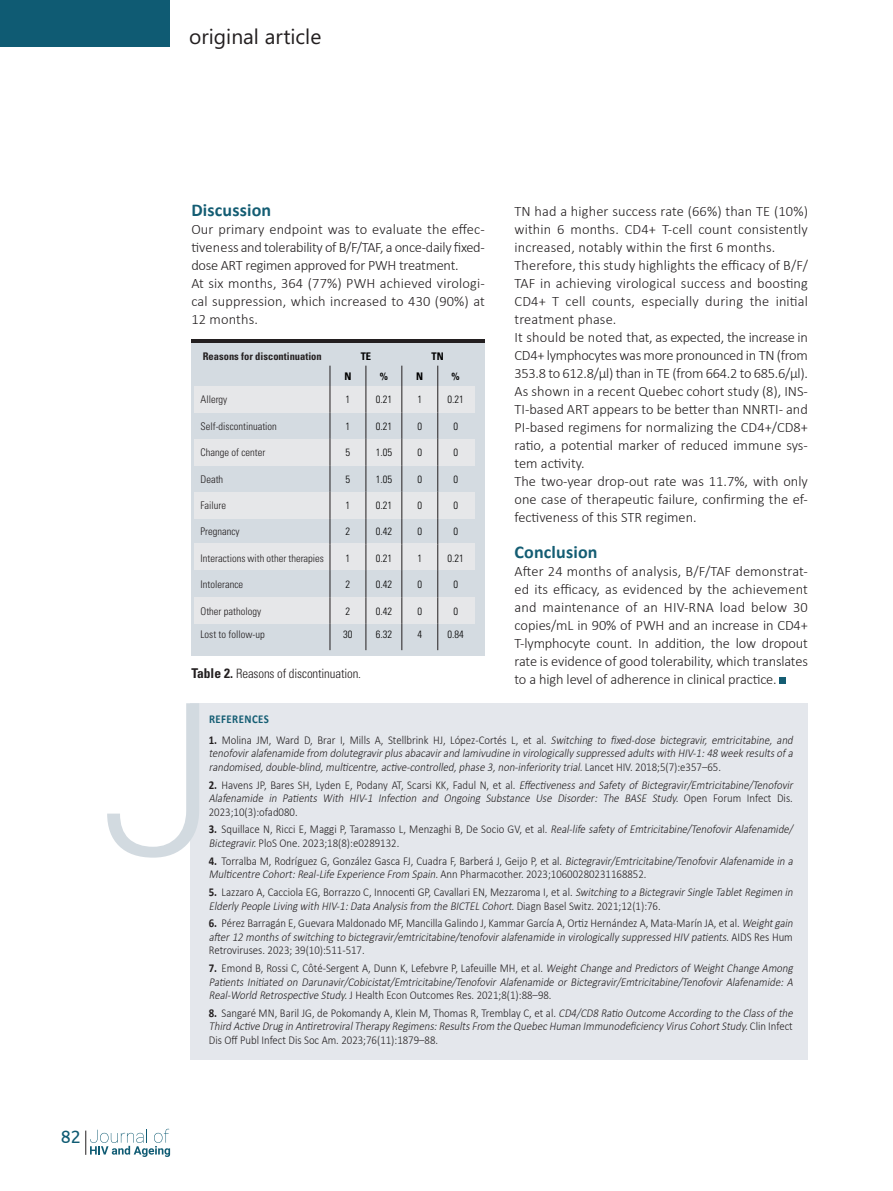
<style>
.page{position:relative;width:893px;height:1191px;background:#fff}
.page>*{position:absolute;margin:0;border:0;box-sizing:border-box;transform-origin:0 0}
.t1{font:21px "Segoe WP";color:#231f20}
.t2{font:700 18px "Calibri";letter-spacing:.01em;color:#145d73}
.t3{font:18px "Ubuntu";color:#0f5b73}
.t4{font:300 14.4px/18px "Calibri";color:#231f20;text-align:justify}
.t5{font:300 condensed 12.9px "Univers";letter-spacing:-.01em;color:#231f20}
.t6{font:italic 300 12px/13.5px "Calibri";color:#231f20;scale:.9 1}
.t7{font:300 12px/13.5px "Calibri";color:#231f20;scale:.9 1}
.t8{font:700 12px "Calibri";letter-spacing:.04em;color:#145d73;scale:.9 1}
.t9{font:300 condensed 10.5px "Univers";color:#231f20}
.t10{font:300 condensed 10.5px "Univers";color:#000}
.t11{font:700 condensed 10.5px "Univers";color:#231f20}
.t12{font:700 condensed 10.5px "Univers";color:#000}
.s1{font-weight:700;font-size:13.5px}
.s2{font-weight:700;font-style:normal}
.s3{font-style:normal}
.s4{font-weight:700}
.s5{font-style:italic}
</style>
<div class="page">
<div style="left:0;top:0;width:170px;height:47px;background:#0f5b73"></div>
<svg style="left:85px;top:1128px;width:85px;height:29px"></svg>
<div style="left:191px;top:343px;width:294px;height:313px;background:#d4dbe1"></div>
<div style="left:194px;top:386px;width:281px;height:26px;background:#e6e7e9"></div>
<div style="left:194px;top:439px;width:281px;height:27px;background:#e6e7e9"></div>
<div style="left:194px;top:492px;width:281px;height:26px;background:#e6e7e9"></div>
<div style="left:194px;top:543px;width:281px;height:27px;background:#e6e7e9"></div>
<div style="left:194px;top:597px;width:281px;height:27px;background:#e6e7e9"></div>
<hr style="left:191px;top:339px;width:294px;height:4px;background:#231f20">
<div style="left:191px;top:703px;width:617px;height:357px;background:#e4e7ec"></div>
<svg style="left:107px;top:703px;width:92px;height:154px"></svg>
<div style="left:780px;top:677px;width:6px;height:7px;background:#145d73"></div>
<svg style="left:330px;top:366px;width:1px;height:284px"></svg>
<svg style="left:366px;top:366px;width:1px;height:284px"></svg>
<svg style="left:402px;top:366px;width:1px;height:284px"></svg>
<svg style="left:437px;top:366px;width:1px;height:284px"></svg>
<h2 class="t3" style="left:61px;top:1125px;width:22px">34</h2>
<p class="t3" style="left:61px;top:1125px;width:22px">82</p>
<p class="t1" style="left:189px;top:22px;width:134px">original article</p>
<p class="t2" style="left:191px;top:197px;width:81px">Discussion</p>
<p class="t4" style="left:191px;top:220px;width:295px">Our primary endpoint was to evaluate the effec&shy;tiveness and tolerability of B/F/TAF, a once-daily fixed&shy;dose ART regimen approved for PWH treatment.</p>
<p class="t4" style="left:191px;top:274px;width:295px">At six months, 364 (77%) PWH achieved virologi&shy;cal suppression, which increased to 430 (90%) at 12 months.</p>
<p class="t11" style="left:203px;top:349px;width:120px">Reasons for discontinuation</p>
<p class="t12" style="left:361px;top:349px;width:12px">TE</p>
<p class="t12" style="left:432px;top:349px;width:14px">TN</p>
<p class="t12" style="left:344px;top:370px;width:9px">N</p>
<p class="t12" style="left:380px;top:370px;width:10px">%</p>
<p class="t12" style="left:416px;top:370px;width:9px">N</p>
<p class="t12" style="left:452px;top:370px;width:10px">%</p>
<p class="t9" style="left:201px;top:393px;width:28px">Allergy</p>
<p class="t10" style="left:346px;top:393px;width:6px">1</p>
<p class="t10" style="left:376px;top:393px;width:18px">0.21</p>
<p class="t10" style="left:417px;top:393px;width:6px">1</p>
<p class="t10" style="left:448px;top:393px;width:18px">0.21</p>
<p class="t9" style="left:201px;top:420px;width:78px">Self-discontinuation</p>
<p class="t10" style="left:346px;top:420px;width:6px">1</p>
<p class="t10" style="left:376px;top:420px;width:18px">0.21</p>
<p class="t10" style="left:417px;top:420px;width:6px">0</p>
<p class="t10" style="left:453px;top:420px;width:6px">0</p>
<p class="t9" style="left:201px;top:446px;width:66px">Change of center</p>
<p class="t10" style="left:346px;top:446px;width:6px">5</p>
<p class="t10" style="left:376px;top:446px;width:18px">1.05</p>
<p class="t10" style="left:417px;top:446px;width:6px">0</p>
<p class="t10" style="left:453px;top:446px;width:6px">0</p>
<p class="t9" style="left:201px;top:472px;width:24px">Death</p>
<p class="t10" style="left:346px;top:472px;width:6px">5</p>
<p class="t10" style="left:376px;top:472px;width:18px">1.05</p>
<p class="t10" style="left:417px;top:472px;width:6px">0</p>
<p class="t10" style="left:453px;top:472px;width:6px">0</p>
<p class="t9" style="left:201px;top:499px;width:27px">Failure</p>
<p class="t10" style="left:346px;top:499px;width:6px">1</p>
<p class="t10" style="left:376px;top:499px;width:18px">0.21</p>
<p class="t10" style="left:417px;top:499px;width:6px">0</p>
<p class="t10" style="left:453px;top:499px;width:6px">0</p>
<p class="t9" style="left:201px;top:525px;width:41px">Pregnancy</p>
<p class="t10" style="left:346px;top:525px;width:6px">2</p>
<p class="t10" style="left:376px;top:525px;width:18px">0.42</p>
<p class="t10" style="left:417px;top:525px;width:6px">0</p>
<p class="t10" style="left:453px;top:525px;width:6px">0</p>
<p class="t9" style="left:201px;top:552px;width:125px">Interactions with other therapies</p>
<p class="t10" style="left:346px;top:552px;width:6px">1</p>
<p class="t10" style="left:376px;top:552px;width:18px">0.21</p>
<p class="t10" style="left:417px;top:552px;width:6px">1</p>
<p class="t10" style="left:448px;top:552px;width:18px">0.21</p>
<p class="t9" style="left:201px;top:578px;width:44px">Intolerance</p>
<p class="t10" style="left:346px;top:578px;width:6px">2</p>
<p class="t10" style="left:376px;top:578px;width:18px">0.42</p>
<p class="t10" style="left:417px;top:578px;width:6px">0</p>
<p class="t10" style="left:453px;top:578px;width:6px">0</p>
<p class="t9" style="left:201px;top:604px;width:62px">Other pathology</p>
<p class="t10" style="left:346px;top:604px;width:6px">2</p>
<p class="t10" style="left:376px;top:604px;width:18px">0.42</p>
<p class="t10" style="left:417px;top:604px;width:6px">0</p>
<p class="t10" style="left:453px;top:604px;width:6px">0</p>
<p class="t9" style="left:201px;top:628px;width:66px">Lost to follow-up</p>
<p class="t10" style="left:343px;top:628px;width:11px">30</p>
<p class="t10" style="left:376px;top:628px;width:18px">6.32</p>
<p class="t10" style="left:417px;top:628px;width:6px">4</p>
<p class="t10" style="left:448px;top:628px;width:18px">0.84</p>
<p class="t5" style="left:191px;top:665px;width:171px"><span class="s1">Table 2.</span> Reasons of discontinuation.</p>
<p class="t4" style="left:514px;top:202px;width:295px">TN had a higher success rate (66%) than TE (10%) within 6 months. CD4+ T-cell count consistently increased, notably within the first 6 months.</p>
<p class="t4" style="left:514px;top:256px;width:295px">Therefore, this study highlights the efficacy of B/F/ TAF in achieving virological success and boosting CD4+ T cell counts, especially during the initial treatment phase.</p>
<p class="t4" style="left:514px;top:328px;width:295px">It should be noted that, as expected, the increase in CD4+ lymphocytes was more pronounced in TN (from 353.8 to 612.8/μl) than in TE (from 664.2 to 685.6/μl).</p>
<p class="t4" style="left:514px;top:382px;width:295px">As shown in a recent Quebec cohort study (8), INS-TI-based ART appears to be better than NNRTI- and PI-based regimens for normalizing the CD4+/CD8+ ratio, a potential marker of reduced immune sys&shy;tem activity.</p>
<p class="t4" style="left:514px;top:472px;width:295px">The two-year drop-out rate was 11.7%, with only one case of therapeutic failure, confirming the ef&shy;fectiveness of this STR regimen.</p>
<p class="t2" style="left:514px;top:539px;width:85px">Conclusion</p>
<p class="t4" style="left:514px;top:562px;width:295px">After 24 months of analysis, B/F/TAF demonstrat&shy;ed its efficacy, as evidenced by the achievement and maintenance of an HIV-RNA load below 30 copies/mL in 90% of PWH and an increase in CD4+ T-lymphocyte count. In addition, the low dropout rate is evidence of good tolerability, which translates to a high level of adherence in clinical practice.</p>
<p class="t8" style="left:209px;top:710px;width:68px">REFERENCES</p>
<p class="t6" style="left:209px;top:733px;width:653px;text-align:justify"><span class="s2">1.</span> <span class="s3">Molina JM, Ward D, Brar I, Mills A, Stellbrink HJ, López-Cortés L, et al.</span> Switching to fixed-dose bictegravir, emtricitabine, and tenofoviralafenamide from dolutegravirplusabacavirand lamivudine in virologicallysuppressed adultswith HIV-1:48 weekresultsofa randomised,double-blind,multicentre,active-controlled,phase 3,non-inferioritytrial.<span class="s3">L a n c e t H I V. 2 0 1 8 ; 5 ( 7 ) : e 3 5 7–6 5 .</span></p>
<p class="t6" style="left:209px;top:778px;width:653px"><span class="s2">2 .</span> <span class="s3">H a v e n s J P, B a re s S H , Ly d e n E , P o d a n y AT, S c a rs i K K, F a d u l N , e t a l .</span> Effectiveness and Safety of Bictegravir/Emtricitabine/Tenofovir<br>Alafenamide in Patients With HIV-1 Infection and Ongoing Substance Use Disorder: The BASE Study. <span class="s3">O p e n F o r u m I n fe c t D i s .<br>2023;10(3):ofad080.</span></p>
<p class="t7" style="left:209px;top:822px;width:653px"><span class="s4">3.</span> Squillace N, Ricci E, Maggi P, Taramasso L, Menzaghi B, De Socio GV, et al. <span class="s5">Real-life safetyofEmtricitabine/TenofovirAlafenamide/<br>Bictegravir.</span>PloS One. 2023;18(8):e0289132.</p>
<p class="t7" style="left:209px;top:854px;width:653px"><span class="s4">4.</span> Torralba M, Rodríguez G, González Gasca FJ, Cuadra F, Barberá J, Geijo P, et al. <span class="s5">Bictegravir/Emtricitabine/TenofovirAlafenamide in a<br>Multicentre Cohort:Real-Life Experience From Spain.</span>A n n P h a r m a cot h e r. 2 0 2 3 ; 1 0 600 2 80 2 3 1 1 688 5 2 .</p>
<p class="t6" style="left:209px;top:885px;width:653px"><span class="s2">5.</span> <span class="s3">Lazzaro A, Cacciola EG, Borrazzo C, Innocenti GP, Cavallari EN, Mezzaroma I, et al.</span> Switching to a BictegravirSingle TabletRegimen in<br>ElderlyPeople Living with HIV-1:Data Analysisfrom the BICTELCohort.<span class="s3">D i a g n B a s e l S w i t z . 2 0 2 1 ; 1 2 ( 1 ) : 7 6 .</span></p>
<p class="t7" style="left:209px;top:916px;width:653px"><span class="s4">6.</span> Pérez Barragán E, Guevara Maldonado MF, Mancilla Galindo J, Kammar García A, Ortiz Hernández A, Mata-Marín JA, et al. <span class="s5">Weightgain after12 monthsofswitching to bictegravir/emtricitabine/tenofoviralafenamide in virologicallysuppressed HIV patients.</span>A I D S R e s H u m<br>Retroviruses. 2023; 39(10):511-517.</p>
<p class="t6" style="left:209px;top:961px;width:653px;text-align:justify"><span class="s2">7.</span> <span class="s3">Emond B, Rossi C, Côté-Sergent A, Dunn K, Lefebvre P, Lafeuille MH, et al.</span> WeightChange and PredictorsofWeightChange Among Patients Initiated on Darunavir/Cobicistat/Emtricitabine/Tenofovir Alafenamide or Bictegravir/Emtricitabine/Tenofovir Alafenamide: A Real-World Retrospective Study.<span class="s3">J Health Econ Outcomes Res. 2021;8(1):88–98.</span></p>
<p class="t6" style="left:209px;top:1006px;width:653px"><span class="s2">8.</span> <span class="s3">Sangaré MN, Baril JG, de Pokomandy A, Klein M, Thomas R, Tremblay C, et al.</span> CD4/CD8 Ratio Outcome According to the Classofthe<br>Third Active Drug in AntiretroviralTherapyRegimens:ResultsFrom the QuebecHuman ImmunodeficiencyVirusCohortStudy.<span class="s3">C l i n I n fe c t<br>Dis Off Publ Infect Dis Soc Am. 2023;76(11):1879–88.</span></p>
</div>
